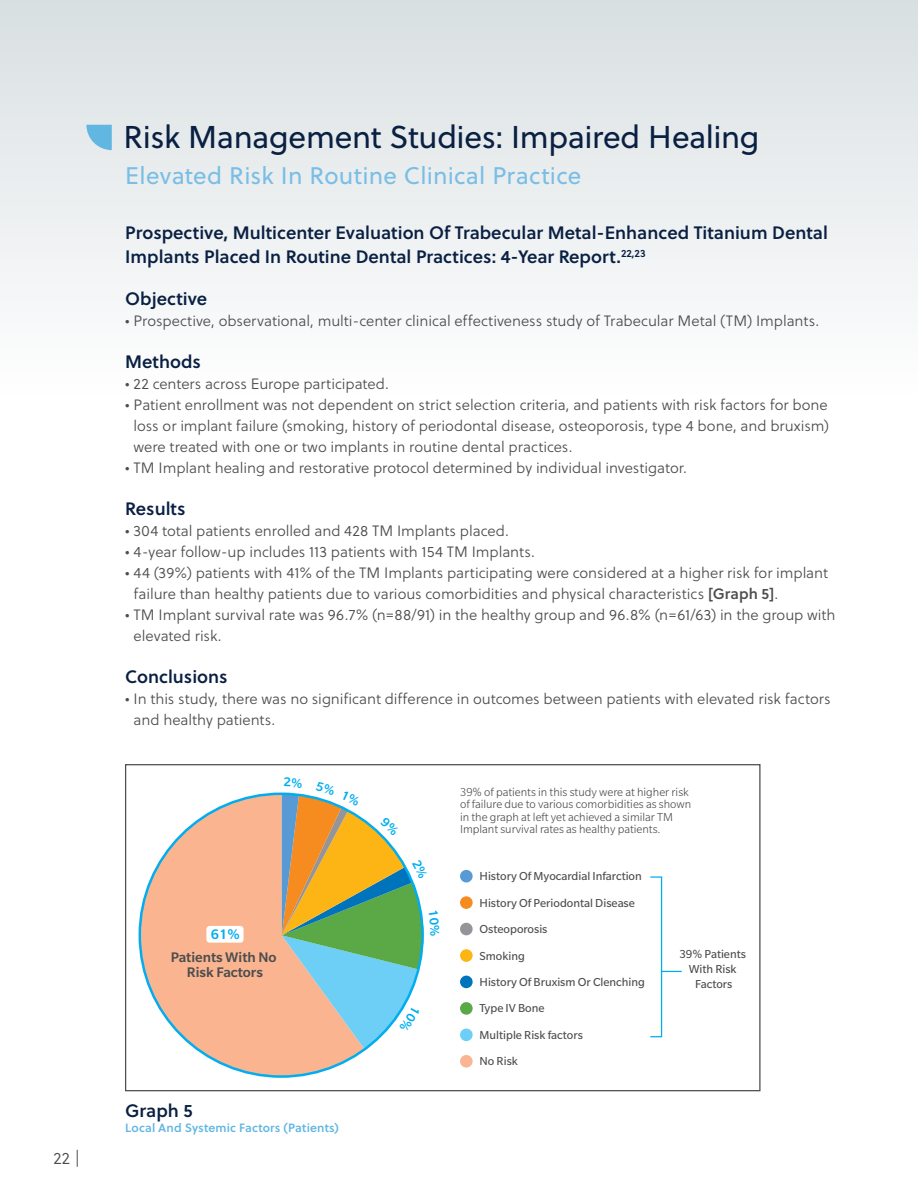
<style>
.page{position:relative;width:918px;height:1188px;background:#fff}
.page>*{position:absolute;margin:0;border:0;box-sizing:border-box;transform-origin:0 0}
.t1{font:31.5px "Soleil";letter-spacing:-.015em;color:#0a2043}
.t2{font:24px "Soleil";letter-spacing:.01em;color:#7abee6}
.t3{font:18px/24px "Soleil Sb";color:#0a2043}
.t4{font:16.5px "Soleil Lt";color:#4d4d4f}
.t5{font:500 15.15px/15.1px "Slate Pro";color:#4d4d4f;text-align:center}
.t6{font:500 15.15px "Slate Pro";color:#00aeef}
.t7{font:15px/21px "Soleil Lt";color:#4d4d4f}
.t8{font:12.6px/26.4px "Slate Pro";color:#4d4d4f}
.t9{font:300 12.6px/12.6px "Slate Pro";color:#4d4d4f}
.t10{font:12px "Soleil Sb";letter-spacing:.015em;color:#61b6e2}
.s1{font-family:"Soleil Sb"}
</style>
<div class="page">
<div style="left:0;top:0;width:918px;height:796px;background:linear-gradient(to bottom,#e3e8e9,#fff)"></div>
<svg style="left:121px;top:794px;width:244px;height:298px;fill:#fab590"></svg>
<div style="left:206px;top:926px;width:38px;height:17px;background:#fff;border-radius:3px"></div>
<div style="left:460px;top:1055px;width:13px;height:13px;background:#fab594;border-radius:50%"></div>
<div style="left:460px;top:870px;width:13px;height:12px;background:#589ad3;border-radius:50%"></div>
<div style="left:460px;top:896px;width:13px;height:13px;background:#f68b1f;border-radius:50%"></div>
<div style="left:460px;top:923px;width:13px;height:12px;background:#939598;border-radius:50%"></div>
<div style="left:460px;top:949px;width:13px;height:13px;background:#fcb515;border-radius:50%"></div>
<div style="left:460px;top:976px;width:13px;height:12px;background:#0073bd;border-radius:50%"></div>
<div style="left:460px;top:1002px;width:13px;height:13px;background:#5aa846;border-radius:50%"></div>
<div style="left:460px;top:1029px;width:13px;height:12px;background:#6dcff6;border-radius:50%"></div>
<div style="left:650px;top:876px;width:12px;height:161px;border:1px solid #00aeef"></div>
<svg style="left:662px;top:971px;width:20px;height:1px"></svg>
<svg style="left:86px;top:125px;width:26px;height:25px"></svg>
<svg style="left:282px;top:777px;width:158px;height:273px"></svg>
<p class="t4" style="left:54px;top:1148px;width:28px">22 |</p>
<h1 class="t1" style="left:124px;top:118px;width:637px">Risk Management Studies: Impaired Healing</h1>
<h2 class="t2" style="left:125px;top:160px;width:457px">Elevated Risk In Routine Clinical Practice</h2>
<p class="t3" style="left:125px;top:221px;width:704px">Prospective, Multicenter Evaluation Of Trabecular Metal-Enhanced Titanium Dental<br>Implants Placed In Routine Dental Practices: 4-Year Report.<sup>22,23</sup></p>
<p class="t3" style="left:125px;top:287px;width:84px">Objective</p>
<p class="t7" style="left:125px;top:311px;width:695px">• Prospective, observational, multi-center clinical effectiveness study of Trabecular Metal (TM) Implants.</p>
<p class="t3" style="left:125px;top:350px;width:77px">Methods</p>
<p class="t7" style="left:125px;top:374px;width:265px">• 22 centers across Europe participated.</p>
<p class="t7" style="left:134px;top:395px;width:697px;text-align:justify;text-indent:-8px">• Patient enrollment was not dependent on strict selection criteria, and patients with risk factors for bone loss or implant failure (smoking, history of periodontal disease, osteoporosis, type 4 bone, and bruxism) were treated with one or two implants in routine dental practices.</p>
<p class="t7" style="left:125px;top:458px;width:563px">• TM Implant healing and restorative protocol determined by individual investigator.</p>
<p class="t3" style="left:125px;top:497px;width:62px">Results</p>
<p class="t7" style="left:125px;top:521px;width:385px">• 304 total patients enrolled and 428 TM Implants placed.</p>
<p class="t7" style="left:125px;top:542px;width:411px">• 4-year follow-up includes 113 patients with 154 TM Implants.</p>
<p class="t7" style="left:134px;top:563px;width:696px;text-indent:-8px">• 44 (39%) patients with 41% of the TM Implants participating were considered at a higher risk for implant failure than healthy patients due to various comorbidities and physical characteristics <span class="s1">[Graph 5]</span>.</p>
<p class="t7" style="left:134px;top:605px;width:704px;text-indent:-8px">• TM Implant survival rate was 96.7% (n=88/91) in the healthy group and 96.8% (n=61/63) in the group with elevated risk.</p>
<p class="t3" style="left:125px;top:665px;width:104px">Conclusions</p>
<p class="t7" style="left:134px;top:689px;width:699px;text-indent:-8px">• In this study, there was no significant difference in outcomes between patients with elevated risk factors and healthy patients.</p>
<p class="t6" style="left:211px;top:926px;width:30px">61%</p>
<p class="t5" style="left:171px;top:949px;width:108px">Patients With No<br>Risk Factors</p>
<p class="t3" style="left:125px;top:1099px;width:69px">Graph 5</p>
<p class="t10" style="left:125px;top:1120px;width:215px">Local And Systemic Factors (Patients)</p>
<p class="t9" style="left:460px;top:785px;width:233px">39% of patients in this study were at higher risk of failure due to various comorbidities as shown in the graph at left yet achieved a similar TM Implant survival rates as healthy patients.</p>
<p class="t8" style="left:480px;top:863px;width:167px">History Of Myocardial Infarction<br>History Of Periodontal Disease<br>Osteoporosis<br>Smoking<br>History Of Bruxism Or Clenching<br>Type IV Bone<br>Multiple Risk factors<br>No Risk</p>
<p class="t8" style="left:679px;top:946px;width:68px;line-height:15.1px;text-align:center">39% Patients<br>With Risk<br>Factors</p>
</div>
